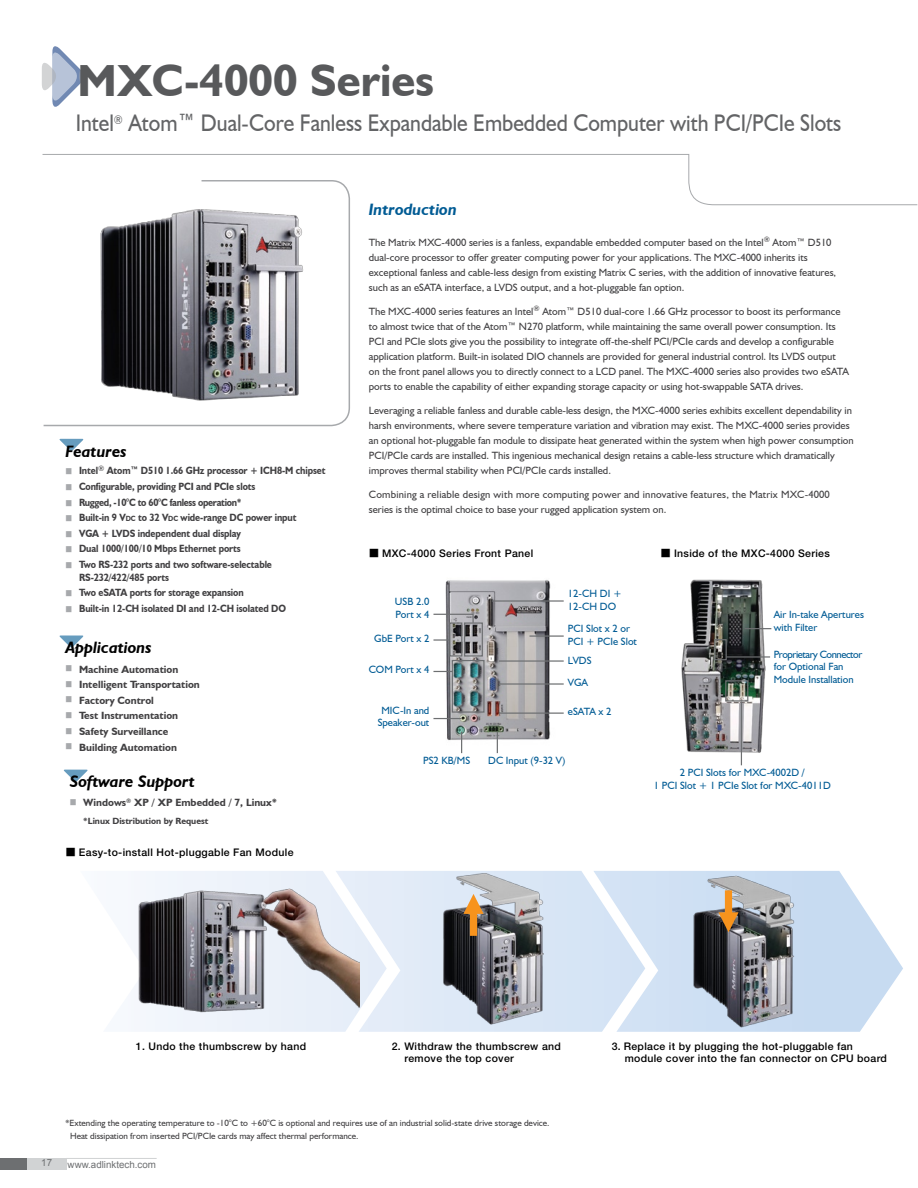
<style>
.page{position:relative;width:918px;height:1188px;background:#fff}
.page>*{position:absolute;margin:0;border:0;box-sizing:border-box;transform-origin:0 0}
.t1{font:700 45px "Humanist 521 BT";color:#58595b}
.t2{font:24px "Humanist 521 BT";color:#636466;scale:.9 1}
.t3{font:italic 700 16.5px "Humanist 521 BT";color:#000}
.t4{font:italic 700 16.5px "Humanist 521 BT";color:#005b94}
.t5{font:10.5px/15px "Humanist 521 BT";color:#414042}
.t6{font:700 10.5px/12.6px "Humanist 521 BT";letter-spacing:-.01em;color:#414042;scale:.9 1}
.t7{font:10.5px/12.6px "Humanist 521 BT";color:#005b94}
.t8{font:500 10.5px/12px "Helvetica Neue LT Std";letter-spacing:.03em;color:#000}
.t9{font:700 10.5px "Humanist 521 BT";letter-spacing:-.01em;color:#414042}
.t10{font:10.5px/15px "Humanist 521 BT";letter-spacing:.02em;color:#414042}
.t11{font:700 10.5px "Humanist 521 BT";letter-spacing:-.03em;color:#414042;scale:.9 1}
.t12{font:9.75px "Arial";color:#6d6f71}
.t13{font:9px/12.6px "Humanist 521 BT";color:#414042}
.t14{font:700 9px "Humanist 521 BT";color:#414042}
.s1{font-family:"Koz Min Pro";font-weight:400;font-size:7.5px;color:#a7a9ac}
.s2{font-size:7.5px}
.s3{font-family:"Koz Min Pro";font-weight:400}
</style>
<div class="page">
<svg style="left:645px;top:871px;width:258px;height:161px"></svg>
<svg style="left:387px;top:871px;width:258px;height:161px;background:#dde9f6"></svg>
<svg style="left:140px;top:871px;width:247px;height:161px"></svg>
<img style="left:138px;top:871px;width:222px;height:152px">
<img style="left:667px;top:871px;width:153px;height:161px">
<img style="left:418px;top:871px;width:152px;height:161px">
<svg style="left:463px;top:894px;width:21px;height:42px"></svg>
<svg style="left:718px;top:890px;width:21px;height:42px"></svg>
<svg style="left:42px;top:46px;width:45px;height:61px"></svg>
<svg style="left:42px;top:154px;width:876px;height:52px"></svg>
<div style="left:0;top:1158px;width:27px;height:11px;background:#6d6f71"></div>
<div style="left:27px;top:1158px;width:39px;height:11px;background:#d1d3d4"></div>
<hr style="left:66px;top:1158px;width:91px;height:1px;background:#d1d3d4">
<svg style="left:59px;top:439px;width:25px;height:12px"></svg>
<svg style="left:42px;top:179px;width:309px;height:248px"></svg>
<svg style="left:59px;top:635px;width:25px;height:13px"></svg>
<img style="left:436px;top:580px;width:124px;height:166px">
<div style="left:464px;top:622px;width:19px;height:35px;border:1px solid #6d6f71"></div>
<div style="left:449px;top:622px;width:13px;height:35px;border:1px solid #6d6f71"></div>
<div style="left:452px;top:660px;width:33px;height:53px;border:1px solid #6d6f71"></div>
<svg style="left:433px;top:613px;width:41px;height:11px"></svg>
<svg style="left:433px;top:639px;width:16px;height:2px"></svg>
<svg style="left:433px;top:671px;width:20px;height:1px"></svg>
<svg style="left:433px;top:718px;width:29px;height:1px"></svg>
<svg style="left:497px;top:732px;width:1px;height:21px"></svg>
<svg style="left:461px;top:732px;width:1px;height:21px"></svg>
<hr style="left:499px;top:713px;width:65px;height:1px;background:#6d6f71">
<hr style="left:499px;top:683px;width:65px;height:2px;background:#6d6f71">
<hr style="left:499px;top:660px;width:65px;height:2px;background:#6d6f71">
<hr style="left:530px;top:635px;width:34px;height:2px;background:#6d6f71">
<hr style="left:492px;top:600px;width:72px;height:2px;background:#6d6f71">
<img style="left:681px;top:579px;width:91px;height:182px">
<img style="left:79px;top:194px;width:239px;height:214px">
<svg style="left:745px;top:628px;width:26px;height:1px"></svg>
<hr style="left:726px;top:656px;width:44px;height:2px;background:#6d6f71">
<div style="left:714px;top:639px;width:13px;height:21px;border:1px solid #6d6f71"></div>
<div style="left:725px;top:680px;width:23px;height:22px;border:1px solid #6d6f71"></div>
<hr style="left:741px;top:702px;width:1px;height:63px;background:#6d6f71">
<svg style="left:63px;top:770px;width:25px;height:12px"></svg>
<h1 class="t1" style="left:78px;top:53px;width:358px">MXC-4000 Series</h1>
<h2 class="t2" style="left:76px;top:108px;width:852px">Intel<sup>®</sup> Atom™ Dual-Core Fanless Expandable Embedded Computer with PCI/PCIe Slots</h2>
<h3 class="t3" style="left:66px;top:441px;width:63px">Features</h3>
<p class="t6" style="left:66px;top:464px;width:290px"><span class="s1">■</span> Intel<sup>®</sup> Atom™ D510 1.66 GHz processor + ICH8-M chipset</p>
<p class="t6" style="left:66px;top:480px;width:213px"><span class="s1">■</span> Configurable, providing PCI and PCIe slots</p>
<p class="t11" style="left:66px;top:496px;width:197px"><span class="s1">■</span> Rugged, -10°C to 60°C fanless operation*</p>
<p class="t6" style="left:66px;top:511px;width:258px"><span class="s1">■</span> Built-in 9 V<span class="s2">DC</span> to 32 V<span class="s2">DC</span> wide-range DC power input</p>
<p class="t6" style="left:66px;top:527px;width:197px"><span class="s1">■</span> VGA + LVDS independent dual display</p>
<p class="t6" style="left:66px;top:542px;width:196px"><span class="s1">■</span> Dual 1000/100/10 Mbps Ethernet ports</p>
<p class="t6" style="left:79px;top:558px;width:216px;text-indent:-13px"><span class="s1">■</span> Two RS-232 ports and two software-selectable<br>RS-232/422/485 ports</p>
<p class="t6" style="left:66px;top:586px;width:200px"><span class="s1">■</span> Two eSATA ports for storage expansion</p>
<p class="t6" style="left:66px;top:602px;width:247px"><span class="s1">■</span> Built-in 12-CH isolated DI and 12-CH isolated DO</p>
<h3 class="t3" style="left:66px;top:637px;width:87px">Applications</h3>
<p class="t9" style="left:66px;top:663px;width:114px"><span class="s1">■</span> Machine Automation</p>
<p class="t9" style="left:66px;top:678px;width:136px"><span class="s1">■</span> Intelligent Transportation</p>
<p class="t9" style="left:66px;top:694px;width:90px"><span class="s1">■</span> Factory Control</p>
<p class="t9" style="left:66px;top:709px;width:114px"><span class="s1">■</span> Test Instrumentation</p>
<p class="t9" style="left:66px;top:725px;width:104px"><span class="s1">■</span> Safety Surveillance</p>
<p class="t9" style="left:66px;top:741px;width:113px"><span class="s1">■</span> Building Automation</p>
<h3 class="t3" style="left:70px;top:771px;width:127px">Software Support</h3>
<p class="t9" style="left:70px;top:796px;width:209px"><span class="s1">■</span> Windows<sup>®</sup> XP / XP Embedded / 7, Linux*</p>
<p class="t14" style="left:83px;top:815px;width:127px">*Linux Distribution by Request</p>
<p class="t8" style="left:66px;top:846px;width:229px"><span class="s3">■</span> Easy-to-install Hot-pluggable Fan Module</p>
<h3 class="t4" style="left:369px;top:199px;width:89px">Introduction</h3>
<p class="t5" style="left:369px;top:235px;width:469px">The Matrix MXC-4000 series is a fanless, expandable embedded computer based on the Intel<sup>®</sup> Atom™ D510 dual-core processor to offer greater computing power for your applications. The MXC-4000 inherits its exceptional fanless and cable-less design from existing Matrix C series, with the addition of innovative features, such as an eSATA interface, a LVDS output, and a hot-pluggable fan option.</p>
<p class="t5" style="left:369px;top:304px;width:482px">The MXC-4000 series features an Intel<sup>®</sup> Atom™ D510 dual-core 1.66 GHz processor to boost its performance to almost twice that of the Atom™ N270 platform, while maintaining the same overall power consumption. Its PCI and PCIe slots give you the possibility to integrate off-the-shelf PCI/PCIe cards and develop a configurable application platform. Built-in isolated DIO channels are provided for general industrial control. Its LVDS output on the front panel allows you to directly connect to a LCD panel. The MXC-4000 series also provides two eSATA ports to enable the capability of either expanding storage capacity or using hot-swappable SATA drives.</p>
<p class="t5" style="left:369px;top:403px;width:486px">Leveraging a reliable fanless and durable cable-less design, the MXC-4000 series exhibits excellent dependability in harsh environments, where severe temperature variation and vibration may exist. The MXC-4000 series provides an optional hot-pluggable fan module to dissipate heat generated within the system when high power consumption PCI/PCIe cards are installed. This ingenious mechanical design retains a cable-less structure which dramatically improves thermal stability when PCI/PCIe cards installed.</p>
<p class="t10" style="left:369px;top:487px;width:462px">Combining a reliable design with more computing power and innovative features, the Matrix MXC-4000 series is the optimal choice to base your rugged application system on.</p>
<p class="t8" style="left:369px;top:547px;width:166px"><span class="s3">■</span> MXC-4000 Series Front Panel</p>
<p class="t7" style="left:568px;top:587px;width:55px">12-CH DI +<br>12-CH DO</p>
<p class="t7" style="left:395px;top:595px;width:36px">USB 2.0<br>Port x 4</p>
<p class="t7" style="left:374px;top:632px;width:57px">GbE Port x 2</p>
<p class="t7" style="left:369px;top:663px;width:62px">COM Port x 4</p>
<p class="t7" style="left:378px;top:703px;width:53px;text-align:center">MIC-In and<br>Speaker-out</p>
<p class="t7" style="left:423px;top:754px;width:49px">PS2 KB/MS</p>
<p class="t7" style="left:488px;top:754px;width:79px">DC Input (9-32 V)</p>
<p class="t7" style="left:568px;top:622px;width:71px">PCI Slot x 2 or<br>PCI + PCIe Slot</p>
<p class="t7" style="left:568px;top:654px;width:25px">LVDS</p>
<p class="t7" style="left:568px;top:676px;width:22px">VGA</p>
<p class="t7" style="left:568px;top:705px;width:45px">eSATA x 2</p>
<p class="t8" style="left:661px;top:547px;width:171px"><span class="s3">■</span> Inside of the MXC-4000 Series</p>
<p class="t7" style="left:774px;top:608px;width:92px">Air In-take Apertures with Filter</p>
<p class="t7" style="left:774px;top:648px;width:90px">Proprietary Connector for Optional Fan<br>Module Installation</p>
<p class="t7" style="left:654px;top:766px;width:178px;text-align:center">2 PCI Slots for MXC-4002D /<br>1 PCI Slot + 1 PCIe Slot for MXC-4011D</p>
<p class="t8" style="left:136px;top:1040px;width:172px">1. Undo the thumbscrew by hand</p>
<p class="t8" style="left:405px;top:1040px;width:158px;text-indent:-13px">2. Withdraw the thumbscrew and remove the top cover</p>
<p class="t8" style="left:625px;top:1040px;width:264px;text-indent:-13px">3. Replace it by plugging the hot-pluggable fan module cover into the fan connector on CPU board</p>
<p class="t13" style="left:70px;top:1117px;width:481px;text-indent:-5px">*Extending the operating temperature to -10°C to +60°C is optional and requires use of an industrial solid-state drive storage device.<br>Heat dissipation from inserted PCI/PCIe cards may affect thermal performance.</p>
<p class="t12" style="left:41px;top:1157px;width:12px">17</p>
<p class="t12" style="left:68px;top:1158px;width:90px">www.adlinktech.com</p>
</div>
